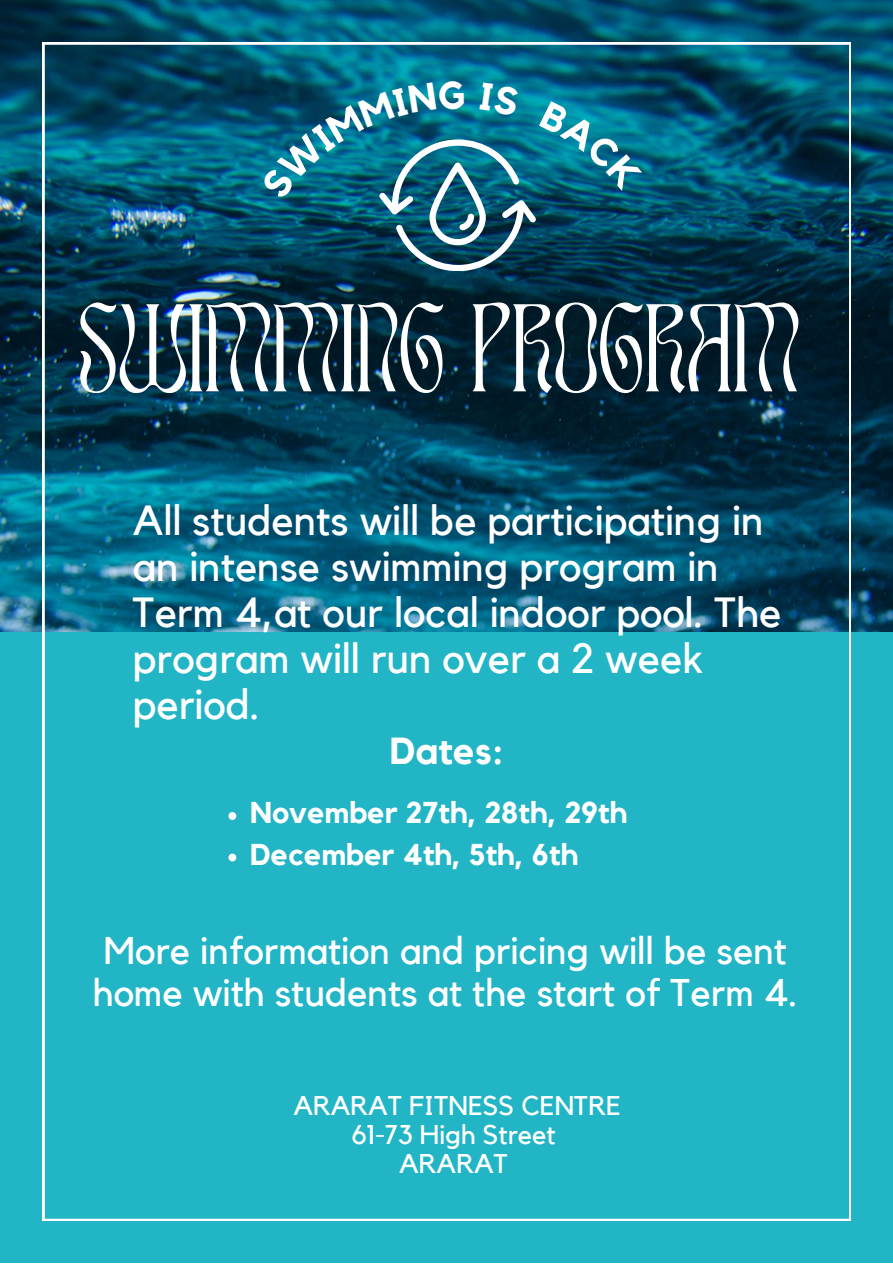
<style>
.page{position:relative;width:893px;height:1264px;background:#fff}
.page>*{position:absolute;margin:0;border:0;box-sizing:border-box;transform-origin:0 0}
.t1{font:87px "TAN ASTORIA Display";color:#fff}
.t2{font:42px/46px "Kollektif";color:#fff}
.t3{font:38.4px/41.5px "Kollektif";color:#fff}
.t4{font:700 37.5px "Kollektif";color:#fff}
.t5{font:700 30px "Kollektif";color:#fff}
.t6{font:27px/29.2px "Kollektif";color:#fff;text-align:center}
</style>
<div class="page">
<img style="left:0;top:0;width:892px;height:631px">
<div style="left:0;top:631px;width:892px;height:631px;background:#21b5c6"></div>
<div style="left:40px;top:40px;width:813px;height:1183px;border:4px solid #fff"></div>
<svg style="left:228px;top:812px;width:8px;height:8px"></svg>
<svg style="left:228px;top:853px;width:8px;height:8px"></svg>
<svg style="left:260px;top:80px;width:383px;height:191px;background:#0e6680"></svg>
<p class="t1" style="left:78px;top:302px;width:723px">SWIMMING PROGRAM</p>
<p class="t2" style="left:133px;top:499px;width:650px">All students will be participating in an intense swimming program in<br>Term 4,at our local indoor pool. The program will run over a 2 week period.</p>
<p class="t4" style="left:390px;top:733px;width:115px">Dates:</p>
<p class="t5" style="left:250px;top:799px;width:378px">November 27th, 28th, 29th</p>
<p class="t5" style="left:250px;top:840px;width:329px">December 4th, 5th, 6th</p>
<p class="t3" style="left:93px;top:931px;width:706px">More information and pricing will be sent home with students at the start of Term 4.</p>
<p class="t6" style="left:293px;top:1091px;width:329px">ARARAT FITNESS CENTRE<br>61-73 High Street</p>
<p class="t6" style="left:399px;top:1150px;width:110px">ARARAT</p>
</div>
